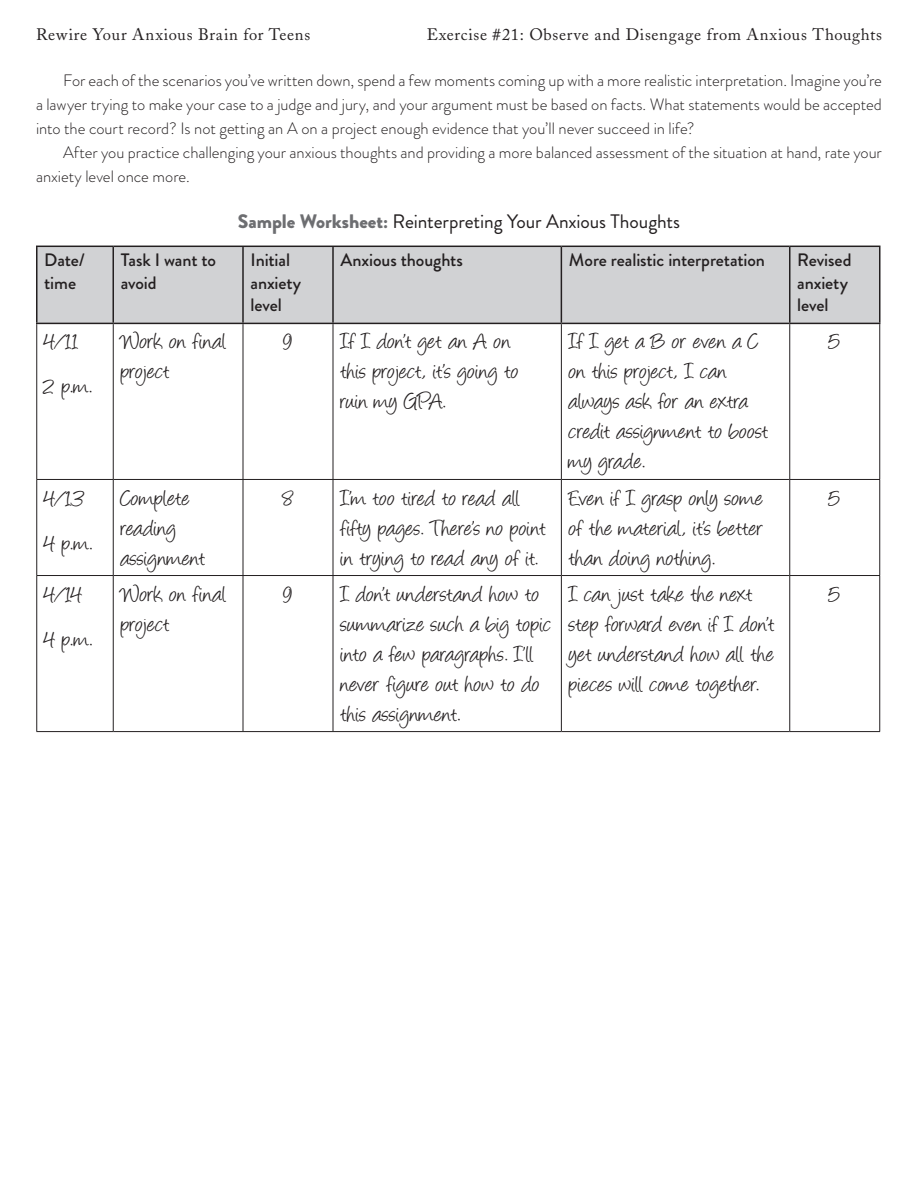
<style>
.page{position:relative;width:918px;height:1188px;background:#fff}
.page>*{position:absolute;margin:0;border:0;box-sizing:border-box;transform-origin:0 0}
.t1{font:25.5px/30px "Angelina";letter-spacing:.01em;color:#231f20}
.t2{font:19.5px "Brandon Grotesque";letter-spacing:-.005em;color:#231f20}
.t3{font:500 18px/22.5px "Brandon Grotesque";letter-spacing:-.005em;color:#231f20}
.t4{font:300 16.5px/24px "Brandon Grotesque";color:#231f20;text-align:justify}
.t5{font:16.5px "Adobe Caslon";letter-spacing:.045em;color:#231f20}
.s1{font-weight:900;color:#6d6e71}
</style>
<div class="page">
<div style="left:38px;top:247px;width:841px;height:76px;background:#d1d2d4"></div>
<hr style="left:113px;top:247px;width:1px;height:76px;background:#231f20">
<hr style="left:242px;top:247px;width:2px;height:76px;background:#231f20">
<hr style="left:332px;top:247px;width:2px;height:76px;background:#231f20">
<hr style="left:561px;top:247px;width:1px;height:76px;background:#231f20">
<hr style="left:789px;top:247px;width:2px;height:76px;background:#231f20">
<hr style="left:113px;top:324px;width:1px;height:155px;background:#231f20">
<hr style="left:243px;top:324px;width:1px;height:155px;background:#231f20">
<hr style="left:333px;top:324px;width:1px;height:155px;background:#231f20">
<hr style="left:561px;top:324px;width:1px;height:155px;background:#231f20">
<hr style="left:789px;top:324px;width:1px;height:155px;background:#231f20">
<hr style="left:36px;top:479px;width:77px;height:1px;background:#231f20">
<hr style="left:113px;top:479px;width:130px;height:1px;background:#231f20">
<hr style="left:113px;top:480px;width:1px;height:95px;background:#231f20">
<hr style="left:243px;top:479px;width:90px;height:1px;background:#231f20">
<hr style="left:243px;top:480px;width:1px;height:95px;background:#231f20">
<hr style="left:333px;top:479px;width:228px;height:1px;background:#231f20">
<hr style="left:333px;top:480px;width:1px;height:95px;background:#231f20">
<hr style="left:561px;top:479px;width:229px;height:1px;background:#231f20">
<hr style="left:561px;top:480px;width:1px;height:95px;background:#231f20">
<hr style="left:790px;top:479px;width:90px;height:1px;background:#231f20">
<hr style="left:789px;top:480px;width:1px;height:95px;background:#231f20">
<hr style="left:36px;top:575px;width:77px;height:1px;background:#231f20">
<hr style="left:113px;top:575px;width:130px;height:1px;background:#231f20">
<hr style="left:113px;top:576px;width:1px;height:155px;background:#231f20">
<hr style="left:243px;top:575px;width:90px;height:1px;background:#231f20">
<hr style="left:243px;top:576px;width:1px;height:155px;background:#231f20">
<hr style="left:333px;top:575px;width:228px;height:1px;background:#231f20">
<hr style="left:333px;top:576px;width:1px;height:155px;background:#231f20">
<hr style="left:561px;top:575px;width:229px;height:1px;background:#231f20">
<hr style="left:561px;top:576px;width:1px;height:155px;background:#231f20">
<hr style="left:790px;top:575px;width:90px;height:1px;background:#231f20">
<hr style="left:789px;top:576px;width:1px;height:155px;background:#231f20">
<hr style="left:36px;top:324px;width:1px;height:155px;background:#231f20">
<hr style="left:879px;top:324px;width:1px;height:155px;background:#231f20">
<hr style="left:36px;top:480px;width:1px;height:95px;background:#231f20">
<hr style="left:879px;top:480px;width:1px;height:95px;background:#231f20">
<hr style="left:36px;top:576px;width:1px;height:155px;background:#231f20">
<hr style="left:879px;top:576px;width:1px;height:155px;background:#231f20">
<hr style="left:36px;top:731px;width:77px;height:1px;background:#231f20">
<hr style="left:113px;top:731px;width:130px;height:1px;background:#231f20">
<hr style="left:243px;top:731px;width:90px;height:1px;background:#231f20">
<hr style="left:333px;top:731px;width:228px;height:1px;background:#231f20">
<hr style="left:561px;top:731px;width:229px;height:1px;background:#231f20">
<hr style="left:790px;top:731px;width:90px;height:1px;background:#231f20">
<hr style="left:36px;top:246px;width:77px;height:1px;background:#231f20">
<hr style="left:36px;top:247px;width:2px;height:76px;background:#231f20">
<hr style="left:113px;top:246px;width:130px;height:1px;background:#231f20">
<hr style="left:243px;top:246px;width:90px;height:1px;background:#231f20">
<hr style="left:333px;top:246px;width:228px;height:1px;background:#231f20">
<hr style="left:561px;top:246px;width:229px;height:1px;background:#231f20">
<hr style="left:790px;top:246px;width:91px;height:1px;background:#231f20">
<hr style="left:879px;top:247px;width:2px;height:76px;background:#231f20">
<hr style="left:36px;top:323px;width:77px;height:1px;background:#231f20">
<hr style="left:113px;top:323px;width:130px;height:1px;background:#231f20">
<hr style="left:243px;top:323px;width:90px;height:1px;background:#231f20">
<hr style="left:333px;top:323px;width:228px;height:1px;background:#231f20">
<hr style="left:561px;top:323px;width:229px;height:1px;background:#231f20">
<hr style="left:790px;top:323px;width:91px;height:1px;background:#231f20">
<p class="t5" style="left:36px;top:28px;width:276px">Rewire Your Anxious Brain for Teens</p>
<p class="t5" style="left:427px;top:28px;width:457px">Exercise #21: Observe and Disengage from Anxious Thoughts</p>
<p class="t4" style="left:36px;top:70px;width:848px;text-indent:27px">For each of the scenarios you’ve written down, spend a few moments coming up with a more realistic interpretation. Imagine you’re a lawyer trying to make your case to a judge and jury, and your argument must be based on facts. What statements would be accepted into the court record? Is not getting an A on a project enough evidence that you’ll never succeed in life?</p>
<p class="t4" style="left:36px;top:142px;width:848px;text-indent:27px">After you practice challenging your anxious thoughts and providing a more balanced assessment of the situation at hand, rate your anxiety level once more.</p>
<p class="t2" style="left:238px;top:214px;width:444px"><span class="s1">Sample Worksheet:</span> Reinterpreting Your Anxious Thoughts</p>
<p class="t3" style="left:44px;top:252px;width:42px">Date/ time</p>
<p class="t3" style="left:121px;top:252px;width:97px">Task I want to avoid</p>
<p class="t3" style="left:250px;top:252px;width:52px">Initial anxiety level</p>
<p class="t3" style="left:340px;top:252px;width:124px">Anxious thoughts</p>
<p class="t3" style="left:569px;top:252px;width:198px">More realistic interpretation</p>
<p class="t3" style="left:797px;top:252px;width:56px">Revised anxiety level</p>
<p class="t1" style="left:44px;top:321px;width:50px;line-height:45px">4/11<br>2 p.m.</p>
<p class="t1" style="left:121px;top:329px;width:107px">Work on final project</p>
<p class="t1" style="left:283px;top:329px;width:11px">9</p>
<p class="t1" style="left:341px;top:329px;width:180px">If I don’t get an A on this project, it’s going to ruin my GPA.</p>
<p class="t1" style="left:569px;top:329px;width:201px">If I get a B or even a C on this project, I can always ask for an extra credit assignment to boost my grade.</p>
<p class="t1" style="left:829px;top:329px;width:13px">5</p>
<p class="t1" style="left:44px;top:477px;width:50px;line-height:45px">4/13<br>4 p.m.</p>
<p class="t1" style="left:121px;top:485px;width:86px">Complete reading assignment</p>
<p class="t1" style="left:283px;top:485px;width:12px">8</p>
<p class="t1" style="left:340px;top:485px;width:207px">I’m too tired to read all fifty pages. There’s no point in trying to read any of it.</p>
<p class="t1" style="left:569px;top:485px;width:196px;text-align:justify">Even if I grasp only some of the material, it’s better than doing nothing.</p>
<p class="t1" style="left:829px;top:485px;width:13px">5</p>
<p class="t1" style="left:44px;top:574px;width:50px;line-height:45px">4/14<br>4 p.m.</p>
<p class="t1" style="left:121px;top:581px;width:107px">Work on final project</p>
<p class="t1" style="left:283px;top:581px;width:11px">9</p>
<p class="t1" style="left:341px;top:581px;width:213px">I don’t understand how to summarize such a big topic into a few paragraphs. I’ll never figure out how to do this assignment.</p>
<p class="t1" style="left:569px;top:581px;width:207px">I can just take the next step forward even if I don’t yet understand how all the pieces will come together.</p>
<p class="t1" style="left:829px;top:581px;width:13px">5</p>
</div>
